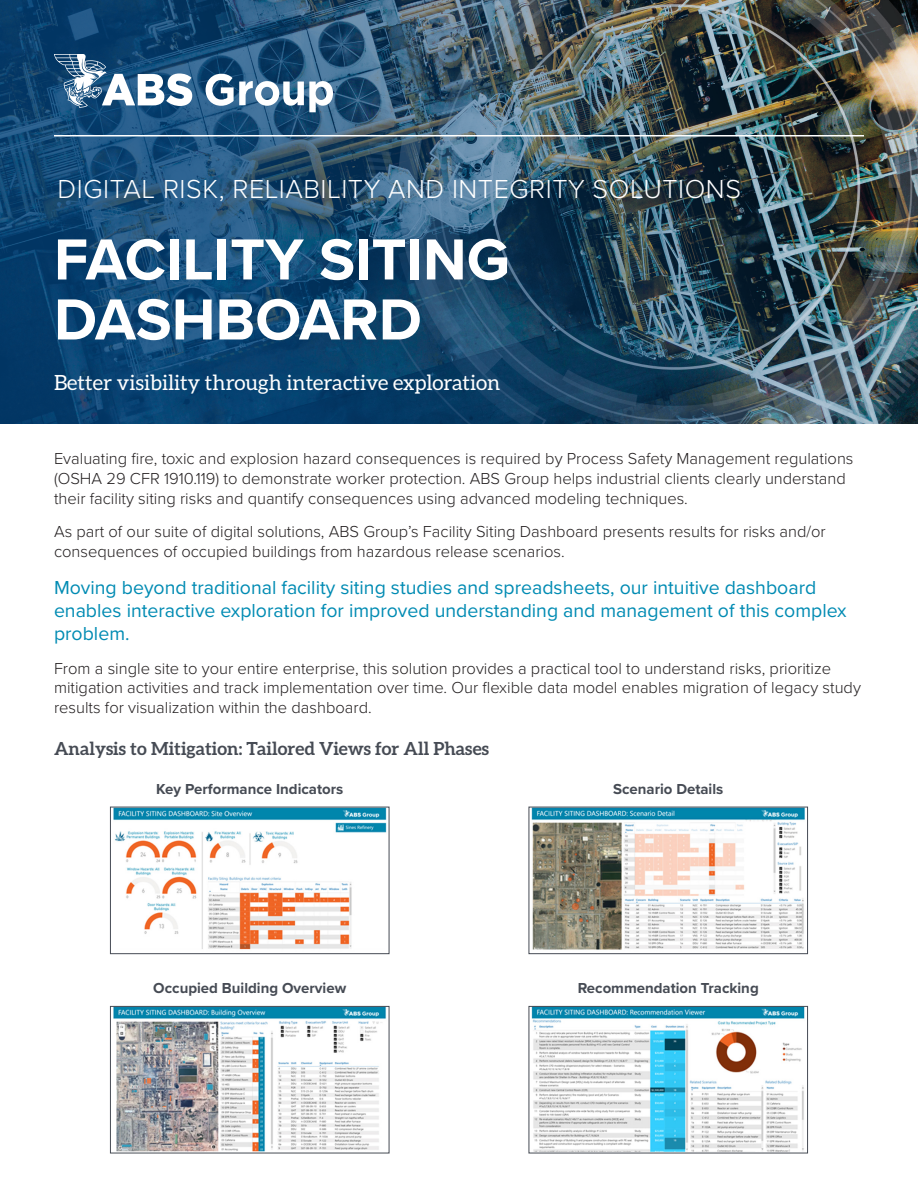
<style>
.page{position:relative;width:918px;height:1188px;background:#fff}
.page>*{position:absolute;margin:0;border:0;box-sizing:border-box;transform-origin:0 0}
.ABS_Title{font:700 60px/60px "Proxima Nova";color:#fff}
.ABS_Nautical_Systems{font:300 27px "Proxima Nova";letter-spacing:.02em;color:#fff}
.ABS_Subtitle{font:21px "Aleo";color:#fff}
.ABS_Lead-in{font:19.5px/23.4px "Proxima Nova";color:#008bb3}
.ABS_H2{font:700 18px "Aleo";color:#464b54}
.ABS_Body__Auto_Leadi{font:300 16.5px/19.8px "Proxima Nova";color:#231f20}
.Graphic_Headings_2{font:700 15px "Proxima Nova";color:#464b54}
</style>
<div class="page">
<img style="left:0;top:0;width:918px;height:424px">
<hr style="left:54px;top:135px;width:810px;height:1px;background:#fff">
<svg style="left:206px;top:74px;width:127px;height:38px"></svg>
<svg style="left:54px;top:54px;width:138px;height:54px"></svg>
<img style="left:113px;top:809px;width:274px;height:141px">
<div style="left:110px;top:807px;width:279px;height:147px;border:1px solid #464b54"></div>
<img style="left:531px;top:809px;width:274px;height:141px">
<div style="left:529px;top:807px;width:279px;height:147px;border:1px solid #464b54"></div>
<img style="left:113px;top:1008px;width:274px;height:143px">
<div style="left:110px;top:1006px;width:279px;height:147px;border:1px solid #464b54"></div>
<img style="left:531px;top:1008px;width:274px;height:143px">
<div style="left:529px;top:1006px;width:279px;height:147px;border:1px solid #464b54"></div>
<p class="ABS_Nautical_Systems" style="left:58px;top:169px;width:685px">DIGITAL RISK, RELIABILITY AND INTEGRITY SOLUTIONS</p>
<p class="ABS_Title" style="left:54px;top:228px;width:457px">FACILITY SITING<br>DASHBOARD</p>
<p class="ABS_Subtitle" style="left:54px;top:371px;width:448px">Better visibility through interactive exploration</p>
<p class="ABS_Body__Auto_Leadi" style="left:54px;top:448px;width:801px">Evaluating fire, toxic and explosion hazard consequences is required by Process Safety Management regulations (OSHA 29 CFR 1910.119) to demonstrate worker protection. ABS Group helps industrial clients clearly understand their facility siting risks and quantify consequences using advanced modeling techniques.</p>
<p class="ABS_Body__Auto_Leadi" style="left:54px;top:521px;width:773px">As part of our suite of digital solutions, ABS Group’s Facility Siting Dashboard presents results for risks and/or consequences of occupied buildings from hazardous release scenarios.</p>
<p class="ABS_Lead-in" style="left:54px;top:574px;width:794px">Moving beyond traditional facility siting studies and spreadsheets, our intuitive dashboard enables interactive exploration for improved understanding and management of this complex problem.</p>
<p class="ABS_Body__Auto_Leadi" style="left:54px;top:657px;width:808px">From a single site to your entire enterprise, this solution provides a practical tool to understand risks, prioritize mitigation activities and track implementation over time. Our flexible data model enables migration of legacy study results for visualization within the dashboard.</p>
<p class="ABS_H2" style="left:54px;top:737px;width:437px">Analysis to Mitigation: Tailored Views for All Phases</p>
<p class="Graphic_Headings_2" style="left:156px;top:777px;width:189px">Key Performance Indicators</p>
<p class="Graphic_Headings_2" style="left:613px;top:777px;width:112px">Scenario Details</p>
<p class="Graphic_Headings_2" style="left:153px;top:977px;width:194px">Occupied Building Overview</p>
<p class="Graphic_Headings_2" style="left:578px;top:977px;width:183px">Recommendation Tracking</p>
</div>
